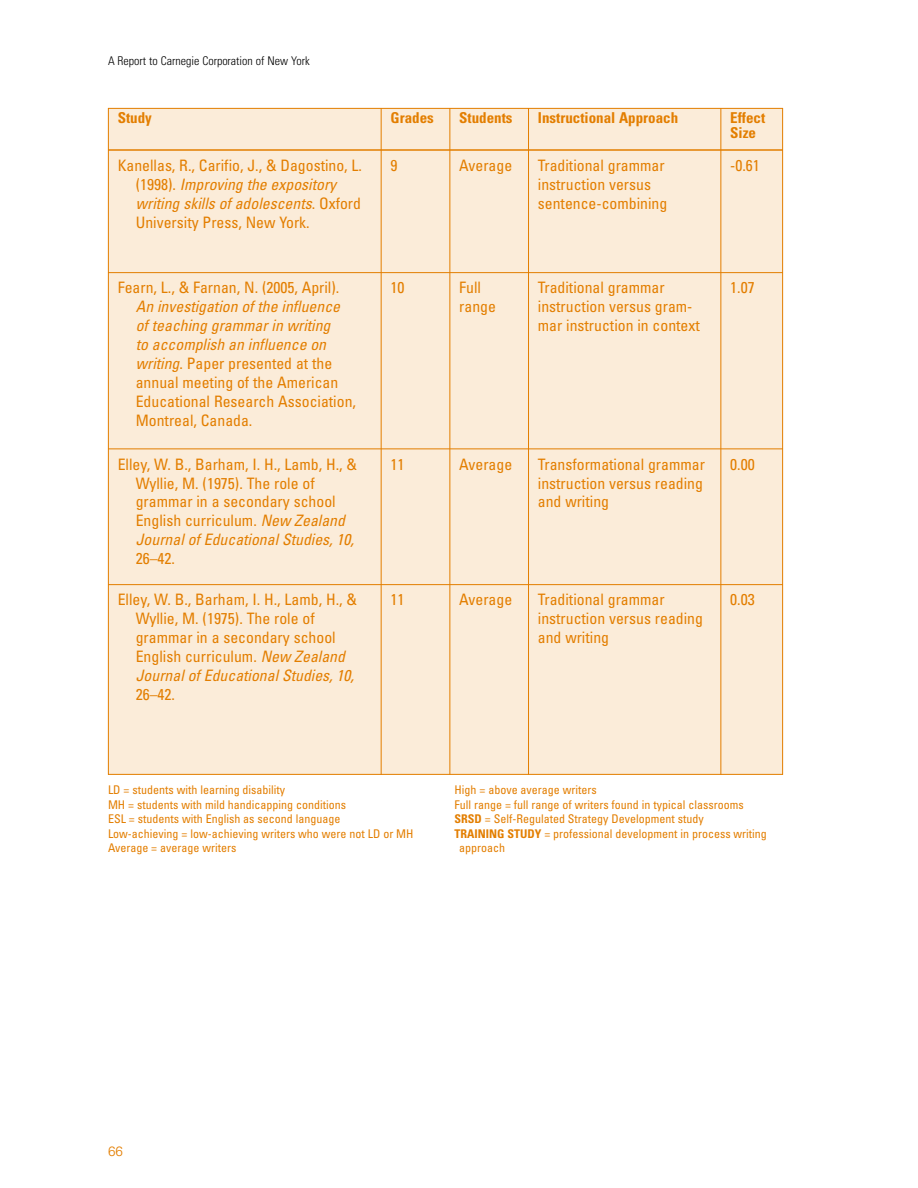
<style>
.page{position:relative;width:918px;height:1188px;background:#fff}
.page>*{position:absolute;margin:0;border:0;box-sizing:border-box;transform-origin:0 0}
.t1{font:condensed 15.75px/18.9px "Univers";color:#e37e00}
.t2{font:700 condensed 15px/15px "Univers";color:#e37e00}
.t3{font:300 13.5px "Univers";color:#e37e00}
.t4{font:condensed 12px/14.4px "Univers";color:#e37e00}
.t5{font:300 condensed 12px "Univers";color:#000}
.s1{font-style:italic}
.s2{font-weight:700}
</style>
<div class="page">
<div style="left:108px;top:108px;width:273px;height:42px;background:#fbecd9"></div>
<div style="left:381px;top:108px;width:69px;height:42px;background:#fbecd9"></div>
<div style="left:450px;top:108px;width:79px;height:42px;background:#fbecd9"></div>
<div style="left:529px;top:108px;width:192px;height:42px;background:#fbecd9"></div>
<div style="left:721px;top:108px;width:62px;height:42px;background:#fbecd9"></div>
<div style="left:108px;top:150px;width:273px;height:123px;background:#fbecd9"></div>
<div style="left:381px;top:150px;width:69px;height:123px;background:#fbecd9"></div>
<div style="left:450px;top:150px;width:79px;height:123px;background:#fbecd9"></div>
<div style="left:529px;top:150px;width:192px;height:123px;background:#fbecd9"></div>
<div style="left:721px;top:150px;width:62px;height:123px;background:#fbecd9"></div>
<div style="left:108px;top:273px;width:273px;height:176px;background:#fbecd9"></div>
<div style="left:381px;top:273px;width:69px;height:176px;background:#fbecd9"></div>
<div style="left:450px;top:273px;width:79px;height:176px;background:#fbecd9"></div>
<div style="left:529px;top:273px;width:192px;height:176px;background:#fbecd9"></div>
<div style="left:721px;top:273px;width:62px;height:176px;background:#fbecd9"></div>
<div style="left:108px;top:449px;width:273px;height:136px;background:#fbecd9"></div>
<div style="left:381px;top:449px;width:69px;height:136px;background:#fbecd9"></div>
<div style="left:450px;top:449px;width:79px;height:136px;background:#fbecd9"></div>
<div style="left:529px;top:449px;width:192px;height:136px;background:#fbecd9"></div>
<div style="left:721px;top:449px;width:62px;height:136px;background:#fbecd9"></div>
<div style="left:108px;top:585px;width:273px;height:190px;background:#fbecd9"></div>
<div style="left:381px;top:585px;width:69px;height:190px;background:#fbecd9"></div>
<div style="left:450px;top:585px;width:79px;height:190px;background:#fbecd9"></div>
<div style="left:529px;top:585px;width:192px;height:190px;background:#fbecd9"></div>
<div style="left:721px;top:585px;width:62px;height:190px;background:#fbecd9"></div>
<hr style="left:108px;top:108px;width:1px;height:667px;background:#e37e00">
<hr style="left:381px;top:108px;width:1px;height:667px;background:#e37e00">
<hr style="left:449px;top:108px;width:1px;height:667px;background:#e37e00">
<hr style="left:528px;top:108px;width:1px;height:667px;background:#e37e00">
<hr style="left:720px;top:108px;width:1px;height:667px;background:#e37e00">
<hr style="left:782px;top:108px;width:1px;height:667px;background:#e37e00">
<hr style="left:108px;top:108px;width:675px;height:1px;background:#e37e00">
<hr style="left:108px;top:149px;width:675px;height:2px;background:#e37e00">
<hr style="left:108px;top:272px;width:675px;height:1px;background:#e37e00">
<hr style="left:108px;top:448px;width:675px;height:1px;background:#e37e00">
<hr style="left:108px;top:584px;width:675px;height:1px;background:#e37e00">
<hr style="left:108px;top:774px;width:675px;height:1px;background:#e37e00">
<p class="t5" style="left:108px;top:56px;width:203px">A Report to Carnegie Corporation of New York</p>
<p class="t2" style="left:118px;top:111px;width:36px">Study</p>
<p class="t2" style="left:391px;top:111px;width:45px">Grades</p>
<p class="t2" style="left:459px;top:111px;width:55px">Students</p>
<p class="t2" style="left:538px;top:111px;width:142px">Instructional Approach</p>
<p class="t2" style="left:730px;top:111px;width:37px">Effect<br>Size</p>
<p class="t1" style="left:136px;top:157px;width:228px;text-indent:-18px">Kanellas, R., Carifio, J., &amp; Dagostino, L. (1998). <span class="s1">Improving the expository writing skills of adolescents</span>. Oxford University Press, New York.</p>
<p class="t1" style="left:391px;top:157px;width:8px">9</p>
<p class="t1" style="left:459px;top:157px;width:54px">Average</p>
<p class="t1" style="left:538px;top:157px;width:131px">Traditional grammar instruction versus sentence-combining</p>
<p class="t1" style="left:730px;top:157px;width:31px">-0.61</p>
<p class="t1" style="left:118px;top:280px;width:223px">Fearn, L., &amp; Farnan, N. (2005, April).</p>
<p class="t1" style="left:136px;top:299px;width:222px"><span class="s1">An investigation of the influence of teaching grammar in writing<br>to accomplish an influence on writing</span>. Paper presented at the annual meeting of the American<br>Educational Research Association,<br>Montreal, Canada.</p>
<p class="t1" style="left:136px;top:456px;width:223px;text-indent:-18px">Elley, W. B., Barham, I. H., Lamb, H., &amp; Wyllie, M. (1975). The role of grammar in a secondary school English curriculum. <span class="s1">New Zealand Journal of Educational Studies, 10,</span></p>
<p class="t1" style="left:136px;top:550px;width:41px">26–42.</p>
<p class="t1" style="left:136px;top:592px;width:223px;text-indent:-18px">Elley, W. B., Barham, I. H., Lamb, H., &amp; Wyllie, M. (1975). The role of grammar in a secondary school English curriculum. <span class="s1">New Zealand Journal of Educational Studies, 10,</span></p>
<p class="t1" style="left:136px;top:686px;width:41px">26–42.</p>
<p class="t1" style="left:391px;top:280px;width:15px">10</p>
<p class="t1" style="left:459px;top:280px;width:38px">Full range</p>
<p class="t1" style="left:538px;top:280px;width:164px">Traditional grammar instruction versus gram&shy;mar instruction in context</p>
<p class="t1" style="left:730px;top:280px;width:26px">1.07</p>
<p class="t1" style="left:391px;top:456px;width:15px">11</p>
<p class="t1" style="left:459px;top:456px;width:54px">Average</p>
<p class="t1" style="left:538px;top:456px;width:169px">Transformational grammar instruction versus reading and writing</p>
<p class="t1" style="left:730px;top:456px;width:26px">0.00</p>
<p class="t1" style="left:391px;top:592px;width:15px">11</p>
<p class="t1" style="left:459px;top:592px;width:54px">Average</p>
<p class="t1" style="left:538px;top:592px;width:167px">Traditional grammar instruction versus reading and writing</p>
<p class="t1" style="left:730px;top:592px;width:26px">0.03</p>
<p class="t4" style="left:108px;top:784px;width:307px">LD = students with learning disability<br>MH = students with mild handicapping conditions<br>ESL = students with English as second language Low-achieving = low-achieving writers who were not LD or MH Average = average writers</p>
<p class="t4" style="left:454px;top:784px;width:144px">High = above average writers</p>
<p class="t4" style="left:454px;top:798px;width:291px">Full range = full range of writers found in typical classrooms</p>
<p class="t4" style="left:454px;top:813px;width:251px"><span class="s2">SRSD</span> = Self-Regulated Strategy Development study</p>
<p class="t4" style="left:454px;top:827px;width:314px"><span class="s2">TRAINING STUDY</span> = professional development in process writing</p>
<p class="t4" style="left:459px;top:842px;width:47px">approach</p>
<p class="t3" style="left:108px;top:1147px;width:17px">66</p>
</div>
